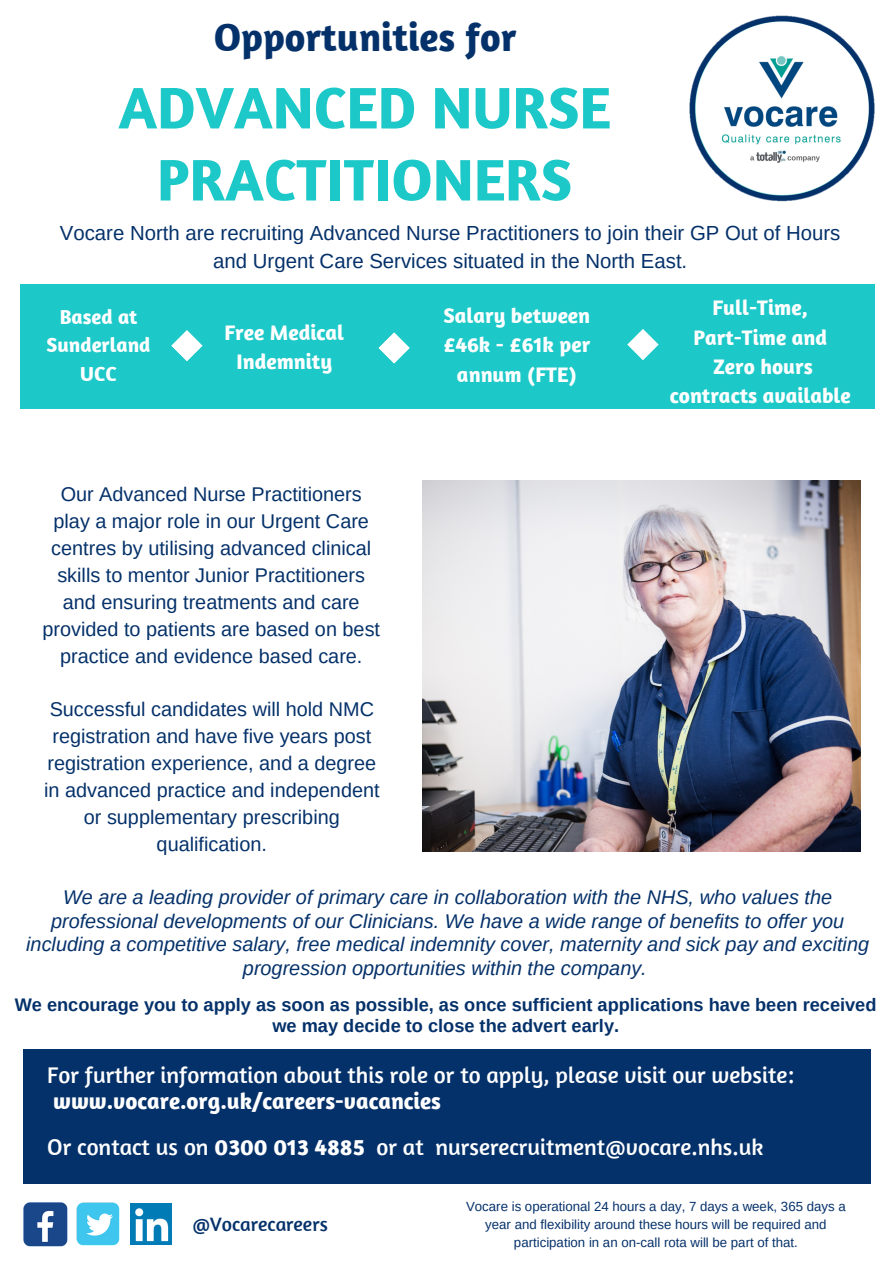
<style>
.page{position:relative;width:893px;height:1263px;background:#fff}
.page>*{position:absolute;margin:0;border:0;box-sizing:border-box;transform-origin:0 0}
.t1{font:700 59.55px/72px "Amaranth";color:#1dc8c8;text-align:center}
.t2{font:700 39.75px "Amaranth";color:#05316a}
.t3{font:23.25px "Amaranth";color:#fff}
.t4{font:700 23.25px "Amaranth";color:#fff}
.t5{font:700 21.45px/29.2px "Amaranth";color:#fff;text-align:center}
.t6{font:700 20.7px/28.2px "Amaranth";color:#fff;text-align:center}
.t7{font:20.4px/28.2px "Arimo";color:#05316a;text-align:center}
.t8{font:19.8px/27px "Arimo";color:#05316a;text-align:center}
.t9{font:italic 19.8px/23.7px "Arimo";color:#05316a;text-align:center}
.t10{font:19.8px "Amaranth";color:#05316a}
.t11{font:700 18.15px/21.5px "Arimo";color:#05316a;text-align:center}
.t12{font:13.2px/18px "Arimo";color:#05316a;text-align:center}
.s1{font-weight:700}
</style>
<div class="page">
<div style="left:28px;top:307px;width:838px;height:79px;background:#1dc8c8"></div>
<div style="left:849px;top:383px;width:25px;height:25px;background:#1dc8c8"></div>
<div style="left:20px;top:308px;width:25px;height:77px;background:#1dc8c8"></div>
<div style="left:20px;top:383px;width:25px;height:25px;background:#1dc8c8"></div>
<div style="left:849px;top:308px;width:25px;height:77px;background:#1dc8c8"></div>
<div style="left:44px;top:383px;width:807px;height:25px;background:#1dc8c8"></div>
<div style="left:849px;top:284px;width:25px;height:26px;background:#1dc8c8"></div>
<div style="left:20px;top:284px;width:25px;height:26px;background:#1dc8c8"></div>
<div style="left:44px;top:284px;width:807px;height:26px;background:#1dc8c8"></div>
<div style="left:31px;top:1071px;width:832px;height:91px;background:#05316a"></div>
<div style="left:846px;top:1159px;width:25px;height:25px;background:#05316a"></div>
<div style="left:23px;top:1073px;width:26px;height:87px;background:#05316a"></div>
<div style="left:23px;top:1159px;width:26px;height:25px;background:#05316a"></div>
<div style="left:846px;top:1073px;width:25px;height:87px;background:#05316a"></div>
<div style="left:47px;top:1159px;width:800px;height:25px;background:#05316a"></div>
<div style="left:846px;top:1049px;width:25px;height:25px;background:#05316a"></div>
<div style="left:23px;top:1049px;width:26px;height:25px;background:#05316a"></div>
<div style="left:47px;top:1049px;width:800px;height:25px;background:#05316a"></div>
<img style="left:689px;top:15px;width:186px;height:187px">
<img style="left:24px;top:1203px;width:44px;height:43px">
<img style="left:77px;top:1203px;width:42px;height:42px">
<img style="left:131px;top:1204px;width:40px;height:40px">
<svg style="left:171px;top:330px;width:32px;height:32px"></svg>
<svg style="left:378px;top:332px;width:32px;height:32px"></svg>
<svg style="left:627px;top:329px;width:32px;height:31px"></svg>
<img style="left:422px;top:481px;width:438px;height:370px">
<h2 class="t2" style="left:214px;top:12px;width:304px">Opportunities for</h2>
<h1 class="t1" style="left:118px;top:70px;width:494px">ADVANCED NURSE<br>PRACTITIONERS</h1>
<p class="t7" style="left:60px;top:219px;width:782px">Vocare North are recruiting Advanced Nurse Practitioners to join their GP Out of Hours and Urgent Care Services situated in the North East.</p>
<p class="t6" style="left:47px;top:303px;width:105px">Based at<br>Sunderland<br>UCC</p>
<p class="t5" style="left:224px;top:318px;width:121px">Free Medical<br>Indemnity</p>
<p class="t8" style="left:42px;top:481px;width:339px">Our Advanced Nurse Practitioners play a major role in our Urgent Care centres by utilising advanced clinical skills to mentor Junior Practitioners and ensuring treatments and care provided to patients are based on best practice and evidence based care.</p>
<p class="t8" style="left:44px;top:696px;width:337px">Successful candidates will hold NMC registration and have five years post registration experience, and a degree in advanced practice and independent or supplementary prescribing qualification.</p>
<p class="t5" style="left:443px;top:301px;width:148px">Salary between £46k - £61k per annum (FTE)</p>
<p class="t5" style="left:670px;top:293px;width:183px">Full-Time,<br>Part-Time and<br>Zero hours contracts available</p>
<p class="t9" style="left:26px;top:885px;width:844px">We are a leading provider of primary care in collaboration with the NHS, who values the professional developments of our Clinicians. We have a wide range of benefits to offer you including a competitive salary, free medical indemnity cover, maternity and sick pay and exciting progression opportunities within the company.</p>
<p class="t11" style="left:15px;top:994px;width:863px">We encourage you to apply as soon as possible, as once sufficient applications have been received we may decide to close the advert early.</p>
<p class="t3" style="left:47px;top:1060px;width:748px">For further information about this role or to apply, please visit our website:</p>
<p class="t4" style="left:53px;top:1086px;width:389px">www.vocare.org.uk/careers-vacancies</p>
<p class="t3" style="left:47px;top:1132px;width:718px">Or contact us on <span class="s1">0300 013 4885</span> or at nurserecruitment@vocare.nhs.uk</p>
<p class="t10" style="left:193px;top:1212px;width:137px">@Vocarecareers</p>
<p class="t12" style="left:466px;top:1197px;width:381px">Vocare is operational 24 hours a day, 7 days a week, 365 days a year and flexibility around these hours will be required and participation in an on-call rota will be part of that.</p>
</div>
